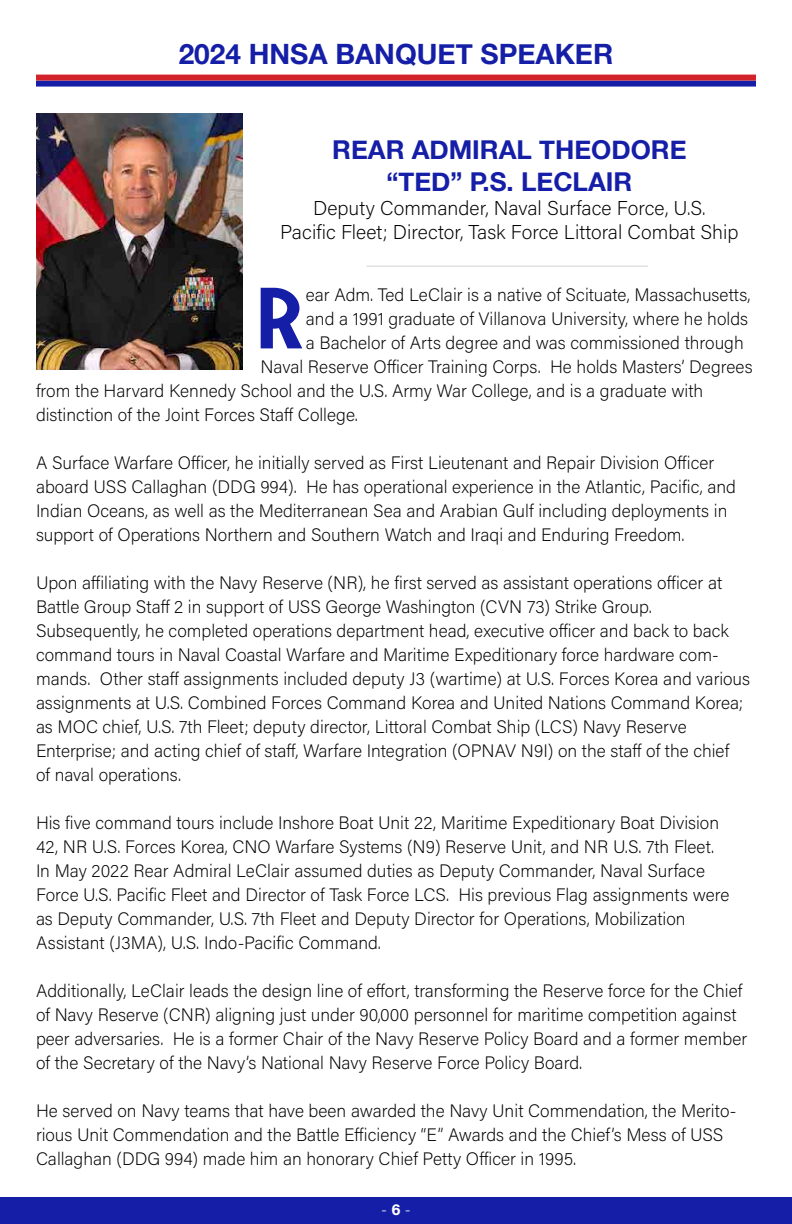
<style>
.page{position:relative;width:792px;height:1224px;background:#fff}
.page>*{position:absolute;margin:0;border:0;box-sizing:border-box;transform-origin:0 0}
.t1{font:700 81.8px "Artographie";color:#151ea6;scale:1.25 1}
.t2{font:700 28px "Helvetica Neue";color:#151ea6}
.t3{font:700 26px/32px "Helvetica Neue";color:#151ea6;text-align:center}
.t4{font:200 20px/24px "Acumin Pro";color:#000;text-align:center}
.t5{font:200 18px/24px "Acumin Pro";color:#000}
.t6{font:200 16px "Acumin Pro";color:#fff}
.s1{font-weight:700}
</style>
<div class="page">
<div style="left:0;top:1197px;width:792px;height:27px;background:#151ea6"></div>
<div style="left:36px;top:81px;width:720px;height:6px;background:#151ea6"></div>
<div style="left:36px;top:75px;width:720px;height:6px;background:#d2232a"></div>
<hr style="left:366px;top:266px;width:282px;height:1px;background:#d1d3d4">
<img style="left:36px;top:114px;width:207px;height:255px">
<h2 class="t2" style="left:179px;top:32px;width:436px">2024 HNSA BANQUET SPEAKER</h2>
<h3 class="t3" style="left:332px;top:135px;width:356px">REAR ADMIRAL THEODORE “TED” P.S. LECLAIR</h3>
<p class="t4" style="left:280px;top:196px;width:460px">Deputy Commander, Naval Surface Force, U.S.<br>Pacific Fleet; Director, Task Force Littoral Combat Ship</p>
<h1 class="t1" style="left:255px;top:272px;width:43px">r</h1>
<p class="t5" style="left:306px;top:282px;width:446px">ear Adm. Ted LeClair is a native of Scituate, Massachusetts,</p>
<p class="t5" style="left:306px;top:306px;width:444px">and a 1991 graduate of Villanova University, where he holds</p>
<p class="t5" style="left:306px;top:330px;width:439px">a Bachelor of Arts degree and was commissioned through</p>
<p class="t5" style="left:261px;top:354px;width:494px">Naval Reserve Officer Training Corps. He holds Masters’ Degrees</p>
<p class="t5" style="left:36px;top:378px;width:669px">from the Harvard Kennedy School and the U.S. Army War College, and is a graduate with</p>
<p class="t5" style="left:36px;top:402px;width:324px">distinction of the Joint Forces Staff College.</p>
<p class="t5" style="left:36px;top:450px;width:702px">A Surface Warfare Officer, he initially served as First Lieutenant and Repair Division Officer aboard USS Callaghan (DDG 994). He has operational experience in the Atlantic, Pacific, and Indian Oceans, as well as the Mediterranean Sea and Arabian Gulf including deployments in support of Operations Northern and Southern Watch and Iraqi and Enduring Freedom.</p>
<p class="t5" style="left:36px;top:570px;width:716px">Upon affiliating with the Navy Reserve (NR), he first served as assistant operations officer at Battle Group Staff 2 in support of USS George Washington (CVN 73) Strike Group.<br>Subsequently, he completed operations department head, executive officer and back to back command tours in Naval Coastal Warfare and Maritime Expeditionary force hardware com&shy;mands. Other staff assignments included deputy J3 (wartime) at U.S. Forces Korea and various assignments at U.S. Combined Forces Command Korea and United Nations Command Korea; as MOC chief, U.S. 7th Fleet; deputy director, Littoral Combat Ship (LCS) Navy Reserve Enterprise; and acting chief of staff, Warfare Integration (OPNAV N9I) on the staff of the chief<br>of naval operations.</p>
<p class="t5" style="left:36px;top:810px;width:695px">His five command tours include Inshore Boat Unit 22, Maritime Expeditionary Boat Division 42, NR U.S. Forces Korea, CNO Warfare Systems (N9) Reserve Unit, and NR U.S. 7th Fleet.<br>In May 2022 Rear Admiral LeClair assumed duties as Deputy Commander, Naval Surface Force U.S. Pacific Fleet and Director of Task Force LCS. His previous Flag assignments were as Deputy Commander, U.S. 7th Fleet and Deputy Director for Operations, Mobilization Assistant (J3MA), U.S. Indo-Pacific Command.</p>
<p class="t5" style="left:36px;top:978px;width:713px">Additionally, LeClair leads the design line of effort, transforming the Reserve force for the Chief of Navy Reserve (CNR) aligning just under 90,000 personnel for maritime competition against peer adversaries. He is a former Chair of the Navy Reserve Policy Board and a former member of the Secretary of the Navy’s National Navy Reserve Force Policy Board.</p>
<p class="t5" style="left:36px;top:1098px;width:702px">He served on Navy teams that have been awarded the Navy Unit Commendation, the Merito&shy;rious Unit Commendation and the Battle Efficiency “E” Awards and the Chief’s Mess of USS<br>Callaghan (DDG 994) made him an honorary Chief Petty Officer in 1995.</p>
<p class="t6" style="left:381px;top:1199px;width:31px">- <span class="s1">6</span> -</p>
</div>
